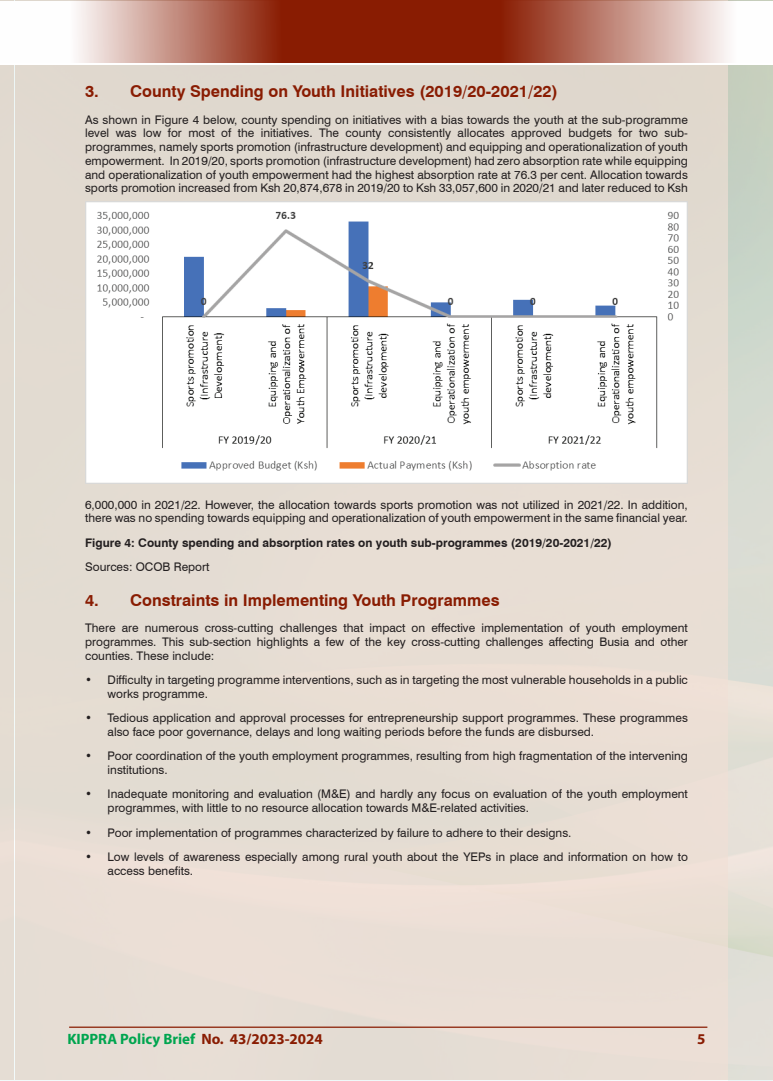
<style>
.page{position:relative;width:773px;height:1081px;background:#fff}
.page>*{position:absolute;margin:0;border:0;box-sizing:border-box;transform-origin:0 0}
.t1{font:700 16.25px "Swiss 721 BT";color:#891c02}
.t2{font:700 15px "Myriad Pro";color:#00a54f}
.t3{font:700 15px "Myriad Pro";color:#891c02}
.t4{font:11.88px/13.8px "Swiss 721 BT";color:#231f20}
.t5{font:700 11.88px "Swiss 721 BT";color:#231f20}
.s1{color:#891c02}
</style>
<div class="page">
<div style="left:16px;top:0;width:712px;height:1081px;background:#e6ddd3"></div>
<hr style="left:69px;top:1026px;width:638px;height:2px;background:#891c02">
<svg style="left:16px;top:1px;width:379px;height:62px"></svg>
<svg style="left:395px;top:1px;width:340px;height:62px"></svg>
<img style="left:85px;top:201px;width:602px;height:282px">
<h1 class="t1" style="left:85px;top:82px;width:474px">3. County Spending on Youth Initiatives (2019/20-2021/22)</h1>
<p class="t4" style="left:85px;top:112px;width:604px;text-align:justify">As shown in Figure 4 below, county spending on initiatives with a bias towards the youth at the sub-programme level was low for most of the initiatives. The county consistently allocates approved budgets for two sub&shy;programmes, namely sports promotion (infrastructure development) and equipping and operationalization of youth empowerment. In 2019/20, sports promotion (infrastructure development) had zero absorption rate while equipping and operationalization of youth empowerment had the highest absorption rate at 76.3 per cent. Allocation towards sports promotion increased from Ksh 20,874,678 in 2019/20 to Ksh 33,057,600 in 2020/21 and later reduced to Ksh</p>
<p class="t4" style="left:85px;top:497px;width:604px">6,000,000 in 2021/22. However, the allocation towards sports promotion was not utilized in 2021/22. In addition, there was no spending towards equipping and operationalization of youth empowerment in the same financial year.</p>
<p class="t5" style="left:85px;top:535px;width:528px">Figure 4: County spending and absorption rates on youth sub-programmes (2019/20-2021/22)</p>
<p class="t4" style="left:85px;top:560px;width:126px">Sources: OCOB Report</p>
<h1 class="t1" style="left:85px;top:590px;width:416px">4. Constraints in Implementing Youth Programmes</h1>
<p class="t4" style="left:85px;top:621px;width:604px;text-align:justify">There are numerous cross-cutting challenges that impact on effective implementation of youth employment programmes. This sub-section highlights a few of the key cross-cutting challenges affecting Busia and other counties. These include:</p>
<p class="t4" style="left:108px;top:673px;width:581px;text-indent:-23px">• Difficulty in targeting programme interventions, such as in targeting the most vulnerable households in a public works programme.</p>
<p class="t4" style="left:108px;top:711px;width:581px;text-indent:-23px">• Tedious application and approval processes for entrepreneurship support programmes. These programmes also face poor governance, delays and long waiting periods before the funds are disbursed.</p>
<p class="t4" style="left:108px;top:749px;width:581px;text-indent:-23px">• Poor coordination of the youth employment programmes, resulting from high fragmentation of the intervening institutions.</p>
<p class="t4" style="left:108px;top:787px;width:581px;text-indent:-23px">• Inadequate monitoring and evaluation (M&amp;E) and hardly any focus on evaluation of the youth employment programmes, with little to no resource allocation towards M&amp;E-related activities.</p>
<p class="t4" style="left:85px;top:825px;width:488px">• Poor implementation of programmes characterized by failure to adhere to their designs.</p>
<p class="t4" style="left:108px;top:849px;width:581px;text-indent:-23px">• Low levels of awareness especially among rural youth about the YEPs in place and information on how to access benefits.</p>
<p class="t2" style="left:67px;top:1029px;width:257px">KIPPRA Policy Brief <span class="s1">No. 43/2023-2024</span></p>
<p class="t3" style="left:697px;top:1029px;width:10px">5</p>
</div>
